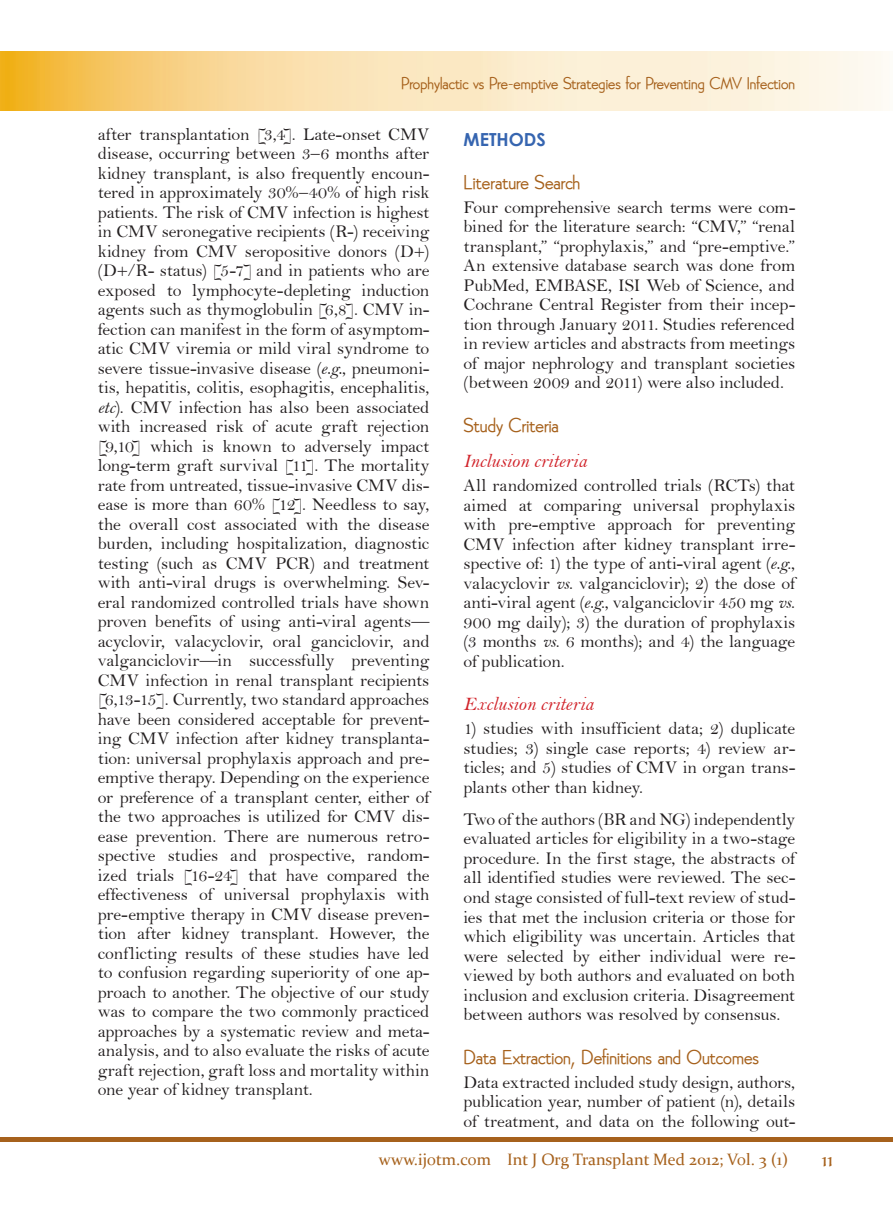
<style>
.page{position:relative;width:893px;height:1212px;background:#fff}
.page>*{position:absolute;margin:0;border:0;box-sizing:border-box;transform-origin:0 0}
.Sub_head{font:19.5px "Bennie Goethe SH";color:#a6611c}
.Sub_Sub_heahing{font:19.5px "Bell MT Italic";color:#d1232a}
.Body_first_Para{font:18px/19.5px "Bell";letter-spacing:-.01em;color:#231f20;text-align:justify}
.Body{font:18px/19.5px "Bell";letter-spacing:-.015em;color:#231f20;text-align:justify}
.Heading{font:700 18px "Century Gothic";color:#3665b0}
.Running_Title{font:16.5px "Bennie Goethe SH";color:#a6611c}
.Footer_1st_Page{font:16.5px "Constantia";color:#a6611c}
.s1{font-family:"Bell MT Italic"}
</style>
<div class="page">
<div style="left:0;top:1137px;width:893px;height:5px;background:#a6611c"></div>
<img style="left:0;top:52px;width:883px;height:59px">
<p class="Running_Title" style="left:401px;top:73px;width:395px">Prophylactic vs Pre-emptive Strategies for Preventing CMV Infection</p>
<p class="Body_first_Para" style="left:98px;top:124px;width:333px">after transplantation [3,4]. Late-onset CMV disease, occurring between 3–6 months after kidney transplant, is also frequently encoun&shy;tered in approximately 30%–40% of high risk patients. The risk of CMV infection is highest in CMV seronegative recipients (R‑) receiving kidney from CMV seropositive donors (D+) (D+/R‑ status) [5-7] and in patients who are exposed to lymphocyte-depleting induction agents such as thymoglobulin [6,8]. CMV in&shy;fection can manifest in the form of asymptom&shy;atic CMV viremia or mild viral syndrome to severe tissue-invasive disease (<span class="s1">e.g.</span>, pneumoni&shy;tis, hepatitis, colitis, esophagitis, encephalitis, <span class="s1">etc</span>). CMV infection has also been associated with increased risk of acute graft rejection [9,10] which is known to adversely impact long-term graft survival [11]. The mortality rate from untreated, tissue-invasive CMV dis&shy;ease is more than 60% [12]. Needless to say, the overall cost associated with the disease burden, including hospitalization, diagnostic testing (such as CMV PCR) and treatment with anti-viral drugs is overwhelming. Sev&shy;eral randomized controlled trials have shown proven benefits of using anti-viral agents— acyclovir, valacyclovir, oral ganciclovir, and valganciclovir—in successfully preventing CMV infection in renal transplant recipients [6,13-15]. Currently, two standard approaches have been considered acceptable for prevent&shy;ing CMV infection after kidney transplanta&shy;tion: universal prophylaxis approach and pre&shy;emptive therapy. Depending on the experience or preference of a transplant center, either of the two approaches is utilized for CMV dis&shy;ease prevention. There are numerous retro&shy;spective studies and prospective, random&shy;ized trials [16-24] that have compared the effectiveness of universal prophylaxis with pre-emptive therapy in CMV disease preven&shy;tion after kidney transplant. However, the conflicting results of these studies have led to confusion regarding superiority of one ap&shy;proach to another. The objective of our study was to compare the two commonly practiced approaches by a systematic review and meta&shy;analysis, and to also evaluate the risks of acute graft rejection, graft loss and mortality within one year of kidney transplant.</p>
<p class="Heading" style="left:463px;top:125px;width:84px">METHODS</p>
<p class="Sub_head" style="left:463px;top:170px;width:118px">Literature Search</p>
<p class="Body" style="left:463px;top:197px;width:333px">Four comprehensive search terms were com&shy;bined for the literature search: “CMV,” “renal transplant,” “prophylaxis,” and “pre-emptive.” An extensive database search was done from PubMed, EMBASE, ISI Web of Science, and Cochrane Central Register from their incep&shy;tion through January 2011. Studies referenced in review articles and abstracts from meetings of major nephrology and transplant societies (between 2009 and 2011) were also included.</p>
<p class="Sub_head" style="left:463px;top:413px;width:97px">Study Criteria</p>
<p class="Sub_Sub_heahing" style="left:463px;top:450px;width:125px">Inclusion criteria</p>
<p class="Body" style="left:463px;top:476px;width:333px">All randomized controlled trials (RCTs) that aimed at comparing universal prophylaxis with pre-emptive approach for preventing CMV infection after kidney transplant irre&shy;spective of: 1) the type of anti-viral agent (<span class="s1">e.g</span>., valacyclovir <span class="s1">vs</span>. valganciclovir); 2) the dose of anti-viral agent (<span class="s1">e.g</span>., valganciclovir 450 mg <span class="s1">vs</span>.<br>900 mg daily); 3) the duration of prophylaxis (3 months <span class="s1">vs</span>. 6 months); and 4) the language of publication.</p>
<p class="Sub_Sub_heahing" style="left:463px;top:693px;width:132px">Exclusion criteria</p>
<p class="Body" style="left:463px;top:719px;width:333px">1) studies with insufficient data; 2) duplicate studies; 3) single case reports; 4) review ar&shy;ticles; and 5) studies of CMV in organ trans&shy;plants other than kidney.</p>
<p class="Body" style="left:463px;top:809px;width:333px">Two of the authors (BR and NG) independently evaluated articles for eligibility in a two-stage procedure. In the first stage, the abstracts of all identified studies were reviewed. The sec&shy;ond stage consisted of full-text review of stud&shy;ies that met the inclusion criteria or those for which eligibility was uncertain. Articles that were selected by either individual were re&shy;viewed by both authors and evaluated on both inclusion and exclusion criteria. Disagreement between authors was resolved by consensus.</p>
<p class="Sub_head" style="left:463px;top:1044px;width:297px">Data Extraction, Definitions and Outcomes</p>
<p class="Body" style="left:463px;top:1072px;width:333px">Data extracted included study design, authors, publication year, number of patient (n), details of treatment, and data on the following out-</p>
<p class="Footer_1st_Page" style="left:379px;top:1148px;width:411px">www.ijotm.com Int J Org Transplant Med 2012; Vol. 3 (1)</p>
</div>
